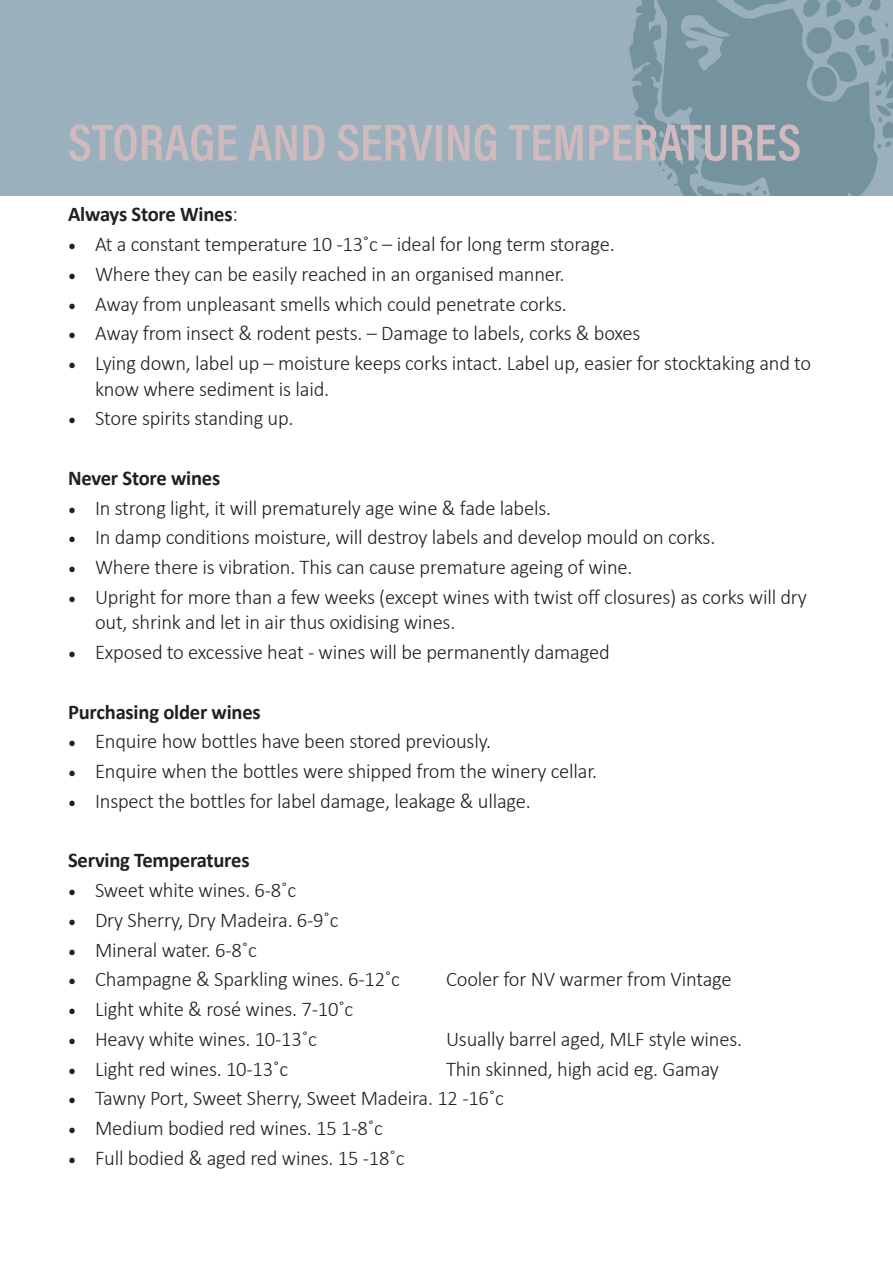
<style>
.page{position:relative;width:893px;height:1263px;background:#fff}
.page>*{position:absolute;margin:0;border:0;box-sizing:border-box;transform-origin:0 0}
.t1{font:600 52.5px "Acumin Pro Cond";color:#d0babe}
.t2{font:300 21px/25.5px "Calibri";letter-spacing:-.01em;color:#231f20}
.t3{font:700 21px "Calibri";letter-spacing:-.01em;color:#231f20}
.s1{font-weight:300}
.s2{font-family:"Minion Pro";font-weight:400}
</style>
<div class="page">
<div style="left:0;top:0;width:893px;height:196px;background:#9ab1bd"></div>
<svg style="left:629px;top:0;width:264px;height:196px"></svg>
<p class="t1" style="left:68px;top:108px;width:735px">STORAGE AND SERVING TEMPERATURES</p>
<p class="t3" style="left:68px;top:201px;width:171px">Always Store Wines<span class="s1">:</span></p>
<p class="t2" style="left:68px;top:230px;width:548px"><span class="s2">•</span> At a constant temperature 10 -13˚c – ideal for long term storage.</p>
<p class="t2" style="left:68px;top:260px;width:498px"><span class="s2">•</span> Where they can be easily reached in an organised manner.</p>
<p class="t2" style="left:68px;top:290px;width:500px"><span class="s2">•</span> Away from unpleasant smells which could penetrate corks.</p>
<p class="t2" style="left:68px;top:320px;width:574px"><span class="s2">•</span> Away from insect &amp; rodent pests. – Damage to labels, corks &amp; boxes</p>
<p class="t2" style="left:95px;top:349px;width:718px;text-indent:-27px"><span class="s2">•</span> Lying down, label up – moisture keeps corks intact. Label up, easier for stocktaking and to know where sediment is laid.</p>
<p class="t2" style="left:68px;top:405px;width:227px"><span class="s2">•</span> Store spirits standing up.</p>
<p class="t3" style="left:68px;top:464px;width:154px">Never Store wines</p>
<p class="t2" style="left:68px;top:494px;width:485px"><span class="s2">•</span> In strong light, it will prematurely age wine &amp; fade labels.</p>
<p class="t2" style="left:68px;top:524px;width:649px"><span class="s2">•</span> In damp conditions moisture, will destroy labels and develop mould on corks.</p>
<p class="t2" style="left:68px;top:553px;width:566px"><span class="s2">•</span> Where there is vibration. This can cause premature ageing of wine.</p>
<p class="t2" style="left:95px;top:583px;width:713px;text-indent:-27px"><span class="s2">•</span> Upright for more than a few weeks (except wines with twist off closures) as corks will dry out, shrink and let in air thus oxidising wines.</p>
<p class="t2" style="left:68px;top:638px;width:543px"><span class="s2">•</span> Exposed to excessive heat - wines will be permanently damaged</p>
<p class="t3" style="left:68px;top:698px;width:194px">Purchasing older wines</p>
<p class="t2" style="left:68px;top:728px;width:425px"><span class="s2">•</span> Enquire how bottles have been stored previously.</p>
<p class="t2" style="left:68px;top:757px;width:530px"><span class="s2">•</span> Enquire when the bottles were shipped from the winery cellar.</p>
<p class="t2" style="left:68px;top:787px;width:464px"><span class="s2">•</span> Inspect the bottles for label damage, leakage &amp; ullage.</p>
<p class="t3" style="left:68px;top:847px;width:183px">Serving Temperatures</p>
<p class="t2" style="left:68px;top:876px;width:230px"><span class="s2">•</span> Sweet white wines. 6-8˚c</p>
<p class="t2" style="left:68px;top:906px;width:272px"><span class="s2">•</span> Dry Sherry, Dry Madeira. 6-9˚c</p>
<p class="t2" style="left:68px;top:936px;width:190px"><span class="s2">•</span> Mineral water. 6-8˚c</p>
<p class="t2" style="left:68px;top:966px;width:333px"><span class="s2">•</span> Champagne &amp; Sparkling wines. 6-12˚c</p>
<p class="t2" style="left:446px;top:966px;width:287px">Cooler for NV warmer from Vintage</p>
<p class="t2" style="left:68px;top:995px;width:287px"><span class="s2">•</span> Light white &amp; rosé wines. 7-10˚c</p>
<p class="t2" style="left:68px;top:1025px;width:250px"><span class="s2">•</span> Heavy white wines. 10-13˚c</p>
<p class="t2" style="left:446px;top:1025px;width:298px">Usually barrel aged, MLF style wines.</p>
<p class="t2" style="left:68px;top:1055px;width:222px"><span class="s2">•</span> Light red wines. 10-13˚c</p>
<p class="t2" style="left:446px;top:1055px;width:274px">Thin skinned, high acid eg. Gamay</p>
<p class="t2" style="left:68px;top:1085px;width:437px"><span class="s2">•</span> Tawny Port, Sweet Sherry, Sweet Madeira. 12 -16˚c</p>
<p class="t2" style="left:68px;top:1114px;width:316px"><span class="s2">•</span> Medium bodied red wines. 15 1-8˚c</p>
<p class="t2" style="left:68px;top:1144px;width:338px"><span class="s2">•</span> Full bodied &amp; aged red wines. 15 -18˚c</p>
</div>
